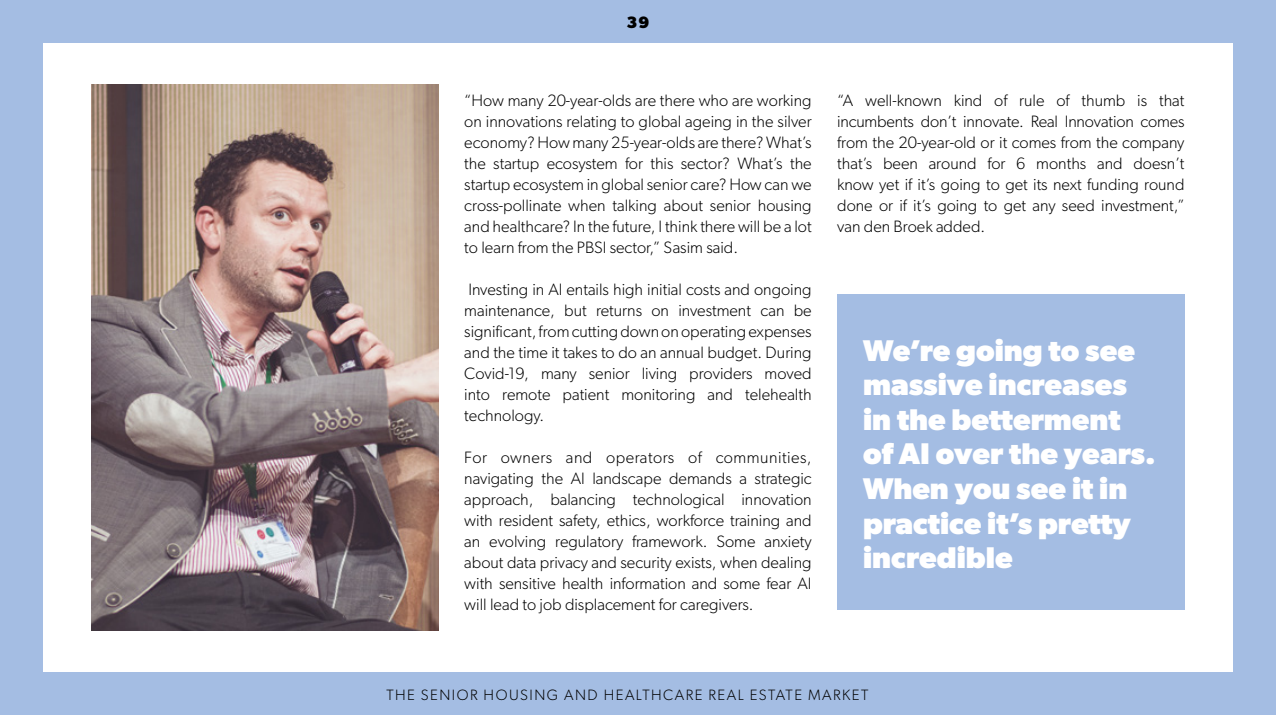
<style>
.page{position:relative;width:1276px;height:715px;background:#fff}
.page>*{position:absolute;margin:0;border:0;box-sizing:border-box;transform-origin:0 0}
.t1{font:700 30px/34.5px "Gibson";color:#fff}
.t2{font:300 16.5px/21px "Gibson";color:#000;text-align:justify}
.t3{font:700 16.5px "Gibson";color:#000}
.t4{font:300 15px "Gibson";letter-spacing:.1em;color:#000}
</style>
<div class="page">
<img style="left:91px;top:84px;width:348px;height:546px">
<div style="left:837px;top:295px;width:347px;height:315px;background:#a4bde3"></div>
<div style="left:1233px;top:0;width:43px;height:714px;background:#a4bde3"></div>
<div style="left:0;top:672px;width:1276px;height:42px;background:#a4bde3"></div>
<div style="left:0;top:0;width:1276px;height:43px;background:#a4bde3"></div>
<div style="left:0;top:0;width:43px;height:714px;background:#a4bde3"></div>
<p class="t3" style="left:626px;top:12px;width:25px">39</p>
<p class="t2" style="left:464px;top:89px;width:349px">“How many 20-year-olds are there who are working on innovations relating to global ageing in the silver economy? How many 25-year-olds are there? What’s the startup ecosystem for this sector? What’s the startup ecosystem in global senior care? How can we cross-pollinate when talking about senior housing and healthcare? In the future, I think there will be a lot to learn from the PBSI sector,” Sasim said.</p>
<p class="t2" style="left:464px;top:278px;width:349px">Investing in AI entails high initial costs and ongoing maintenance, but returns on investment can be significant, from cutting down on operating expenses and the time it takes to do an annual budget. During Covid-19, many senior living providers moved into remote patient monitoring and telehealth technology.</p>
<p class="t2" style="left:464px;top:446px;width:349px">For owners and operators of communities, navigating the AI landscape demands a strategic approach, balancing technological innovation with resident safety, ethics, workforce training and an evolving regulatory framework. Some anxiety about data privacy and security exists, when dealing with sensitive health information and some fear AI will lead to job displacement for caregivers.</p>
<p class="t2" style="left:837px;top:89px;width:349px">“A well-known kind of rule of thumb is that incumbents don’t innovate. Real Innovation comes from the 20-year-old or it comes from the company that’s been around for 6 months and doesn’t know yet if it’s going to get its next funding round done or if it’s going to get any seed investment,” van den Broek added.</p>
<h1 class="t1" style="left:863px;top:332px;width:294px">We’re going to see massive increases in the betterment of AI over the years.<br>When you see it in practice it’s pretty incredible</h1>
<p class="t4" style="left:386px;top:685px;width:483px">THE SENIOR HOUSING AND HEALTHCARE REAL ESTATE MARKET</p>
</div>
